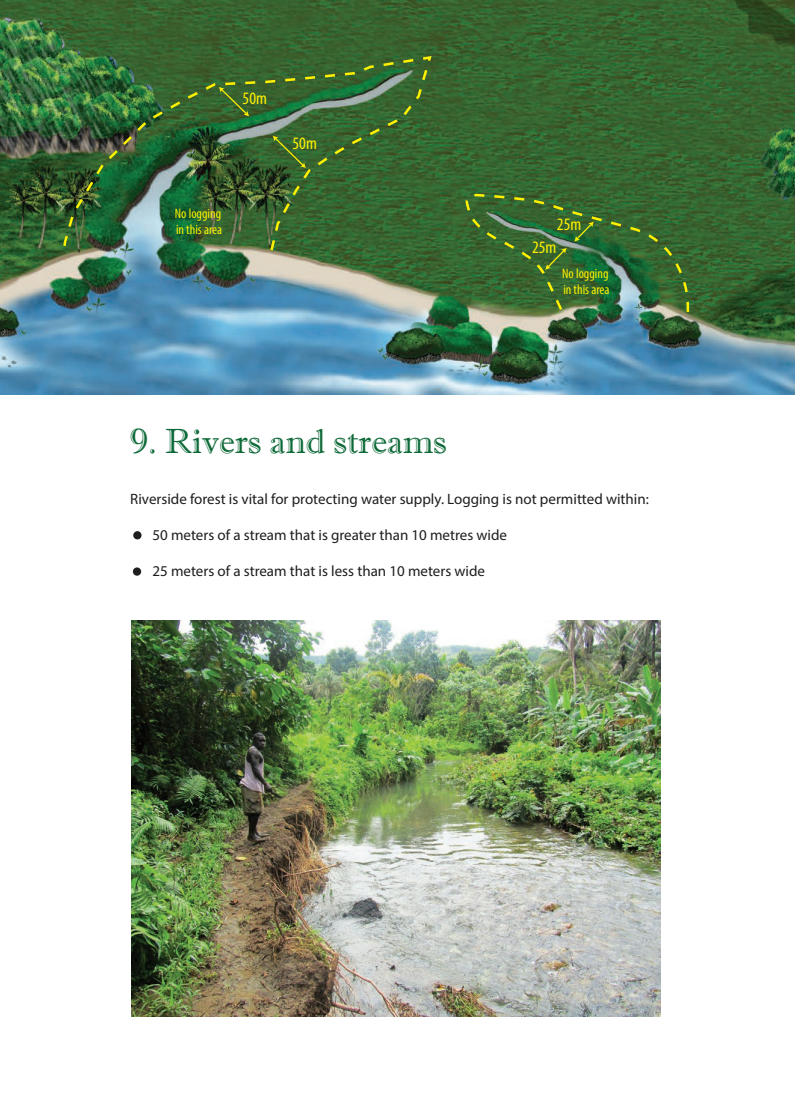
<style>
.page{position:relative;width:795px;height:1103px;background:#fff}
.page>*{position:absolute;margin:0;border:0;box-sizing:border-box;transform-origin:0 0}
.t1{font:35px "Imprint MT Shadow";color:#0d6938}
.t2{font:condensed 17.5px "Myriad Pro";color:#fff101}
.t3{font:15px "Myriad Pro";color:#201d1e}
.t4{font:condensed 13.75px/16.5px "Myriad Pro";color:#fff101}
</style>
<div class="page">
<img style="left:0;top:0;width:794px;height:395px">
<img style="left:61px;top:54px;width:372px;height:204px">
<img style="left:132px;top:620px;width:528px;height:396px">
<div style="left:133px;top:531px;width:8px;height:8px;background:#201d1e;border-radius:50%"></div>
<div style="left:133px;top:567px;width:8px;height:8px;background:#201d1e;border-radius:50%"></div>
<img style="left:463px;top:193px;width:227px;height:122px">
<p class="t2" style="left:242px;top:87px;width:26px">50m</p>
<p class="t4" style="left:175px;top:205px;width:49px">No logging in this area</p>
<p class="t2" style="left:292px;top:132px;width:26px">50m</p>
<p class="t2" style="left:556px;top:214px;width:26px">25m</p>
<p class="t2" style="left:532px;top:237px;width:26px">25m</p>
<p class="t4" style="left:562px;top:265px;width:49px">No logging in this area</p>
<h1 class="t1" style="left:130px;top:421px;width:318px">9. Rivers and streams</h1>
<p class="t3" style="left:130px;top:490px;width:520px">Riverside forest is vital for protecting water supply. Logging is not permitted within:</p>
<p class="t3" style="left:152px;top:526px;width:356px">50 meters of a stream that is greater than 10 metres wide</p>
<p class="t3" style="left:152px;top:562px;width:334px">25 meters of a stream that is less than 10 meters wide</p>
</div>
